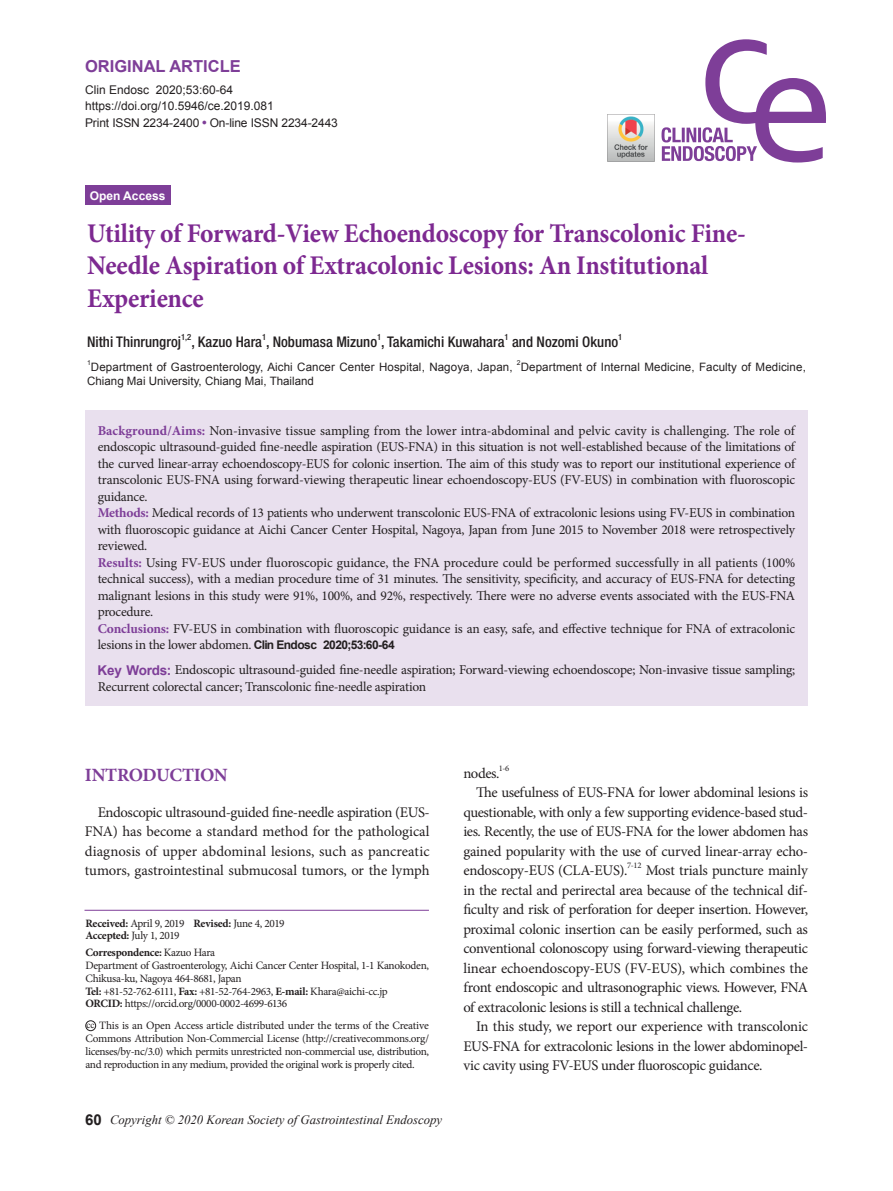
<style>
.page{position:relative;width:893px;height:1191px;background:#fff}
.page>*{position:absolute;margin:0;border:0;box-sizing:border-box;transform-origin:0 0}
.t1{font:700 27px/32.4px "Minion Pro";letter-spacing:-.01em;color:#7d2991;scale:.95 1}
.t2{font:700 18.75px "Minion Pro";letter-spacing:-.03em;color:#7e3e98}
.t3{font:700 16.5px "Arial";color:#7e3e98}
.t4{font:14.7px/19.5px "Minion Pro";letter-spacing:-.02em;color:#231f20;text-align:justify}
.t5{font:500 condensed 14.7px "Helvetica Neue";color:#231f20}
.t6{font:13.5px/16.5px "Minion Pro";letter-spacing:-.02em;color:#231f20}
.t7{font:italic 12.75px "Times New Roman";color:#231f20}
.t8{font:12px/16px "Arial";color:#231f20}
.t9{font:700 12px "Arial";color:#fff}
.t10{font:11.55px "Arial";letter-spacing:.01em;color:#231f20}
.t11{font:11.25px/12.8px "Minion Pro";letter-spacing:-.03em;color:#231f20}
.t12{font:500 condensed 8.55px "Helvetica Neue";color:#231f20}
.t13{font:8.55px "Minion Pro";color:#231f20}
.t14{font:6.75px "Arial";color:#231f20}
.s1{font-family:"Helvetica";font-stretch:condensed;color:#7e3e98}
.s2{font-weight:700;color:#7e3e98}
.s3{font-family:"Arial";font-weight:700;font-size:12px}
.s4{font-family:"Arial";font-weight:700;color:#7e3e98}
.s5{font-weight:700}
.s6{font-family:"Times New Roman";font-size:9.3px}
.s7{font-family:"Arial";font-weight:700;font-style:normal;font-size:15px}
</style>
<div class="page">
<svg style="left:661px;top:39px;width:165px;height:123px"></svg>
<div style="left:85px;top:411px;width:723px;height:295px;background:#e9e0ee"></div>
<div style="left:85px;top:186px;width:85px;height:19px;background:#7e3e98"></div>
<div style="left:86px;top:1020px;width:10px;height:10px;border:1px solid #231f20;border-radius:50%"></div>
<hr style="left:85px;top:910px;width:344px;height:1px;background:#7e3e98">
<img style="left:608px;top:116px;width:46px;height:46px">
<p class="t3" style="left:85px;top:56px;width:157px">ORIGINAL ARTICLE</p>
<p class="t8" style="left:85px;top:82px;width:254px">Clin Endosc 2020;53:60-64 https://doi.org/10.5946/ce.2019.081<br>Print ISSN 2234-2400 <span class="s1">•</span> On-line ISSN 2234-2443</p>
<p class="t9" style="left:90px;top:187px;width:77px">Open Access</p>
<h1 class="t1" style="left:87px;top:217px;width:695px">Utility of Forward-View Echoendoscopy for Transcolonic Fine-<br>Needle Aspiration of Extracolonic Lesions: An Institutional<br>Experience</h1>
<p class="t5" style="left:87px;top:333px;width:95px">Nithi Thinrungroj</p>
<p class="t12" style="left:181px;top:332px;width:12px">1,2</p>
<p class="t5" style="left:191px;top:333px;width:315px">, Kazuo Hara , Nobumasa Mizuno , Takamichi Kuwahara</p>
<p class="t12" style="left:262px;top:332px;width:6px">1</p>
<p class="t12" style="left:377px;top:332px;width:6px">1</p>
<p class="t12" style="left:504px;top:332px;width:6px">1</p>
<p class="t5" style="left:512px;top:333px;width:108px">and Nozomi Okuno</p>
<p class="t12" style="left:618px;top:332px;width:6px">1</p>
<p class="t14" style="left:87px;top:358px;width:5px">1</p>
<p class="t10" style="left:91px;top:359px;width:423px">Department of Gastroenterology, Aichi Cancer Center Hospital, Nagoya, Japan,</p>
<p class="t14" style="left:517px;top:358px;width:5px">2</p>
<p class="t10" style="left:521px;top:359px;width:287px">Department of Internal Medicine, Faculty of Medicine,</p>
<p class="t10" style="left:87px;top:373px;width:228px">Chiang Mai University, Chiang Mai, Thailand</p>
<p class="t6" style="left:98px;top:422px;width:699px"><span class="s2">Background/Aims:</span> Non-invasive tissue sampling from the lower intra-abdominal and pelvic cavity is challenging. The role of endoscopic ultrasound-guided fine-needle aspiration (EUS-FNA) in this situation is not well-established because of the limitations of the curved linear-array echoendoscopy-EUS for colonic insertion. The aim of this study was to report our institutional experience of transcolonic EUS-FNA using forward-viewing therapeutic linear echoendoscopy-EUS (FV-EUS) in combination with fluoroscopic guidance.<br><span class="s2">Methods:</span> Medical records of 13 patients who underwent transcolonic EUS-FNA of extracolonic lesions using FV-EUS in combination with fluoroscopic guidance at Aichi Cancer Center Hospital, Nagoya, Japan from June 2015 to November 2018 were retrospectively reviewed.<br><span class="s2">Results:</span> Using FV-EUS under fluoroscopic guidance, the FNA procedure could be performed successfully in all patients (100% technical success), with a median procedure time of 31 minutes. The sensitivity, specificity, and accuracy of EUS-FNA for detecting malignant lesions in this study were 91%, 100%, and 92%, respectively. There were no adverse events associated with the EUS-FNA procedure.<br><span class="s2">Conclusions:</span> FV-EUS in combination with fluoroscopic guidance is an easy, safe, and effective technique for FNA of extracolonic lesions in the lower abdomen. <span class="s3">Clin Endosc 2020;53:60-64</span></p>
<p class="t6" style="left:98px;top:662px;width:699px"><span class="s4">Key Words:</span> Endoscopic ultrasound-guided fine-needle aspiration; Forward-viewing echoendoscope; Non-invasive tissue sampling;<br>Recurrent colorectal cancer; Transcolonic fine-needle aspiration</p>
<h2 class="t2" style="left:85px;top:762px;width:21px">Intr</h2>
<h2 class="t2" style="left:129px;top:762px;width:40px">oducti</h2>
<h2 class="t2" style="left:200px;top:762px;width:26px">on</h2>
<p class="t4" style="left:85px;top:802px;width:346px;text-indent:13px">Endoscopic ultrasound-guided fine-needle aspiration (EUS-FNA) has become a standard method for the pathological diagnosis of upper abdominal lesions, such as pancreatic tumors, gastrointestinal submucosal tumors, or the lymph</p>
<p class="t11" style="left:85px;top:916px;width:201px"><span class="s5">Received:</span> April 9, 2019 <span class="s5">Revised:</span> June 4, 2019<br><span class="s5">Accepted:</span> July 1, 2019</p>
<p class="t11" style="left:85px;top:946px;width:345px"><span class="s5">Correspondence:</span> Kazuo Hara<br>Department of Gastroenterology, Aichi Cancer Center Hospital, 1-1 Kanokoden, Chikusa-ku, Nagoya 464-8681, Japan<br><span class="s5">Tel:</span> +81-52-762-6111, <span class="s5">Fax:</span> +81-52-764-2963, <span class="s5">E-mail:</span> Khara@aichi-cc.jp<br><span class="s5">ORCID:</span> https://orcid.org/0000-0002-4699-6136</p>
<p class="t11" style="left:85px;top:1018px;width:345px;text-align:justify"><span class="s6">cc</span> This is an Open Access article distributed under the terms of the Creative Commons Attribution Non-Commercial License (http://creativecommons.org/ licenses/by-nc/3.0) which permits unrestricted non-commercial use, distribution, and reproduction in any medium, provided the original work is properly cited.</p>
<p class="t7" style="left:85px;top:1110px;width:359px"><span class="s7">60</span> Copyright © 2020 Korean Society of Gastrointestinal Endoscopy</p>
<p class="t4" style="left:463px;top:763px;width:38px">nodes.</p>
<p class="t13" style="left:499px;top:762px;width:12px">1-6</p>
<p class="t4" style="left:463px;top:783px;width:346px;text-indent:13px">The usefulness of EUS-FNA for lower abdominal lesions is questionable, with only a few supporting evidence-based stud&shy;ies. Recently, the use of EUS-FNA for the lower abdomen has gained popularity with the use of curved linear-array echo&shy;endoscopy-EUS (CLA-EUS).</p>
<p class="t13" style="left:627px;top:860px;width:16px">7-12</p>
<p class="t4" style="left:463px;top:861px;width:346px;text-indent:182px">Most trials puncture mainly in the rectal and perirectal area because of the technical dif&shy;ficulty and risk of perforation for deeper insertion. However, proximal colonic insertion can be easily performed, such as conventional colonoscopy using forward-viewing therapeutic linear echoendoscopy-EUS (FV-EUS), which combines the front endoscopic and ultrasonographic views. However, FNA of extracolonic lesions is still a technical challenge.</p>
<p class="t4" style="left:463px;top:1017px;width:346px;text-indent:13px">In this study, we report our experience with transcolonic EUS-FNA for extracolonic lesions in the lower abdominopel&shy;vic cavity using FV-EUS under fluoroscopic guidance.</p>
</div>
